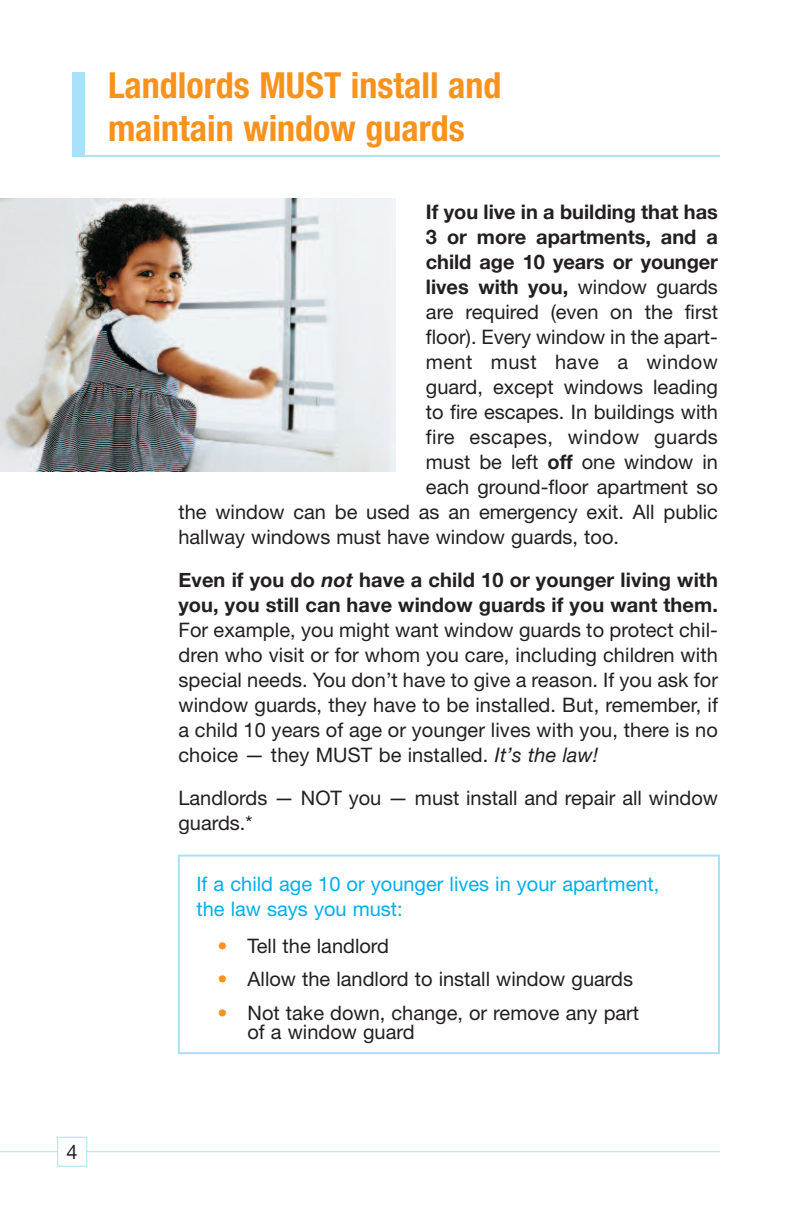
<style>
.page{position:relative;width:792px;height:1224px;background:#fff}
.page>*{position:absolute;margin:0;border:0;box-sizing:border-box;transform-origin:0 0}
.t1{font:700 condensed 36px/43.2px "Helvetica Neue";color:#f7931d}
.t2{font:20px/25px "Helvetica Neue";color:#231f20}
.t3{font:700 20px/25px "Helvetica Neue";color:#231f20}
.t4{font:20px/25px "Helvetica Neue";color:#00aeef}
.t5{font:20px "Helvetica Neue";letter-spacing:.02em;color:#231f20}
.s1{font-weight:400}
.s2{font-weight:700}
.s3{font-style:italic}
.s4{color:#f7931d}
</style>
<div class="page">
<hr style="left:0;top:1151px;width:720px;height:1px;background:#aae0f9">
<div style="left:58px;top:1138px;width:28px;height:28px;background:#fff"></div>
<div style="left:57px;top:1137px;width:30px;height:30px;border:1px solid #aae0f9"></div>
<hr style="left:72px;top:155px;width:648px;height:2px;background:#aae0f9">
<div style="left:72px;top:72px;width:12px;height:84px;background:#aae0f9"></div>
<div style="left:178px;top:855px;width:542px;height:199px;border:2px solid #aae0f9"></div>
<img style="left:0;top:198px;width:396px;height:273px">
<h1 class="t1" style="left:108px;top:66px;width:395px">Landlords MUST install and maintain window guards</h1>
<p class="t3" style="left:426px;top:199px;width:294px">If you live in a building that has</p>
<p class="t3" style="left:426px;top:224px;width:294px">3 or more apartments, and a</p>
<p class="t3" style="left:426px;top:249px;width:294px">child age 10 years or younger</p>
<p class="t3" style="left:426px;top:274px;width:294px">lives with you, <span class="s1">window guards</span></p>
<p class="t2" style="left:426px;top:301px;width:294px">are required (even on the first</p>
<p class="t2" style="left:426px;top:326px;width:294px">floor). Every window in the apart-</p>
<p class="t5" style="left:426px;top:355px;width:294px">ment must have a window</p>
<p class="t2" style="left:426px;top:376px;width:294px">guard, except windows leading</p>
<p class="t2" style="left:426px;top:401px;width:294px">to fire escapes. In buildings with</p>
<p class="t5" style="left:426px;top:430px;width:294px">fire escapes, window guards</p>
<p class="t2" style="left:426px;top:451px;width:294px">must be left <span class="s2">off</span> one window in</p>
<p class="t2" style="left:426px;top:476px;width:294px">each ground-floor apartment so</p>
<p class="t2" style="left:178px;top:501px;width:541px">the window can be used as an emergency exit. All public</p>
<p class="t2" style="left:178px;top:526px;width:442px">hallway windows must have window guards, too.</p>
<p class="t3" style="left:178px;top:567px;width:541px">Even if you do <span class="s3">not</span> have a child 10 or younger living with you, you still can have window guards if you want them.</p>
<p class="t2" style="left:178px;top:619px;width:541px;text-align:justify">For example, you might want window guards to protect chil&shy;dren who visit or for whom you care, including children with special needs. You don’t have to give a reason. If you ask for window guards, they have to be installed. But, remember, if a child 10 years of age or younger lives with you, there is no choice — they MUST be installed. <span class="s3">It’s the law!</span></p>
<p class="t2" style="left:178px;top:787px;width:541px">Landlords — NOT you — must install and repair all window guards.*</p>
<p class="t4" style="left:196px;top:873px;width:464px">If a child age 10 or younger lives in your apartment, the law says you must:</p>
<p class="t2" style="left:218px;top:935px;width:173px"><span class="s4">•</span> Tell the landlord</p>
<p class="t2" style="left:218px;top:969px;width:417px"><span class="s4">•</span> Allow the landlord to install window guards</p>
<p class="t2" style="left:247px;top:1005px;width:393px;line-height:19px;text-indent:-30px"><span class="s4">•</span> Not take down, change, or remove any part of a window guard</p>
<p class="t2" style="left:66px;top:1141px;width:13px">4</p>
</div>
